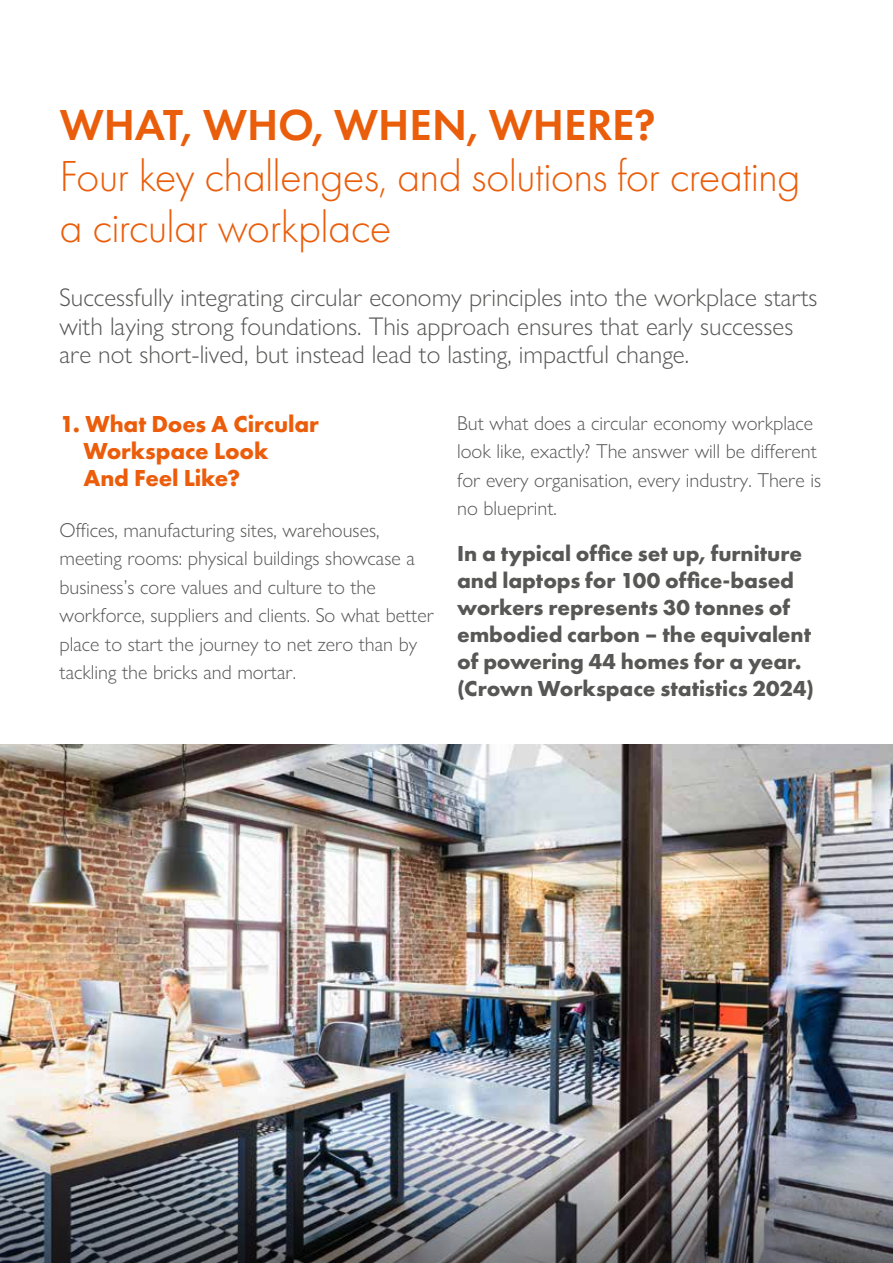
<style>
.page{position:relative;width:893px;height:1263px;background:#fff}
.page>*{position:absolute;margin:0;border:0;box-sizing:border-box;transform-origin:0 0}
.t1{font:300 45px/51px "Futura PT";letter-spacing:-.015em;color:#ea5d0a}
.t2{font:600 45px "Futura PT";color:#ea5d0a}
.t3{font:300 25.65px/28.5px "Gill Sans Nova";color:#575756}
.t4{font:700 24px/27px "Futura PT";letter-spacing:-.005em;color:#eb5d0b}
.t5{font:700 22.5px/27px "Futura PT";letter-spacing:-.005em;color:#575756}
.t6{font:300 20.25px/28.5px "Gill Sans Nova";color:#575756}
</style>
<div class="page">
<img style="left:0;top:744px;width:893px;height:364px">
<img style="left:0;top:1108px;width:893px;height:155px">
<h1 class="t2" style="left:60px;top:96px;width:598px">WHAT, WHO, WHEN, WHERE?</h1>
<h1 class="t1" style="left:60px;top:150px;width:743px">Four key challenges, and solutions for creating a circular workplace</h1>
<p class="t3" style="left:60px;top:283px;width:759px">Successfully integrating circular economy principles into the workplace starts with laying strong foundations. This approach ensures that early successes are not short-lived, but instead lead to lasting, impactful change.</p>
<p class="t4" style="left:83px;top:410px;width:237px;text-indent:-23px">1. What Does A Circular<br>Workspace Look<br>And Feel Like?</p>
<p class="t6" style="left:60px;top:515px;width:376px">Offices, manufacturing sites, warehouses, meeting rooms: physical buildings showcase a business’s core values and culture to the workforce, suppliers and clients. So what better place to start the journey to net zero than by tackling the bricks and mortar.</p>
<p class="t6" style="left:457px;top:408px;width:366px">But what does a circular economy workplace look like, exactly? The answer will be different for every organisation, every industry. There is no blueprint.</p>
<p class="t5" style="left:457px;top:540px;width:358px">In a typical office set up, furniture and laptops for 100 office-based workers represents 30 tonnes of embodied carbon – the equivalent of powering 44 homes for a year. (Crown Workspace statistics 2024)</p>
</div>
